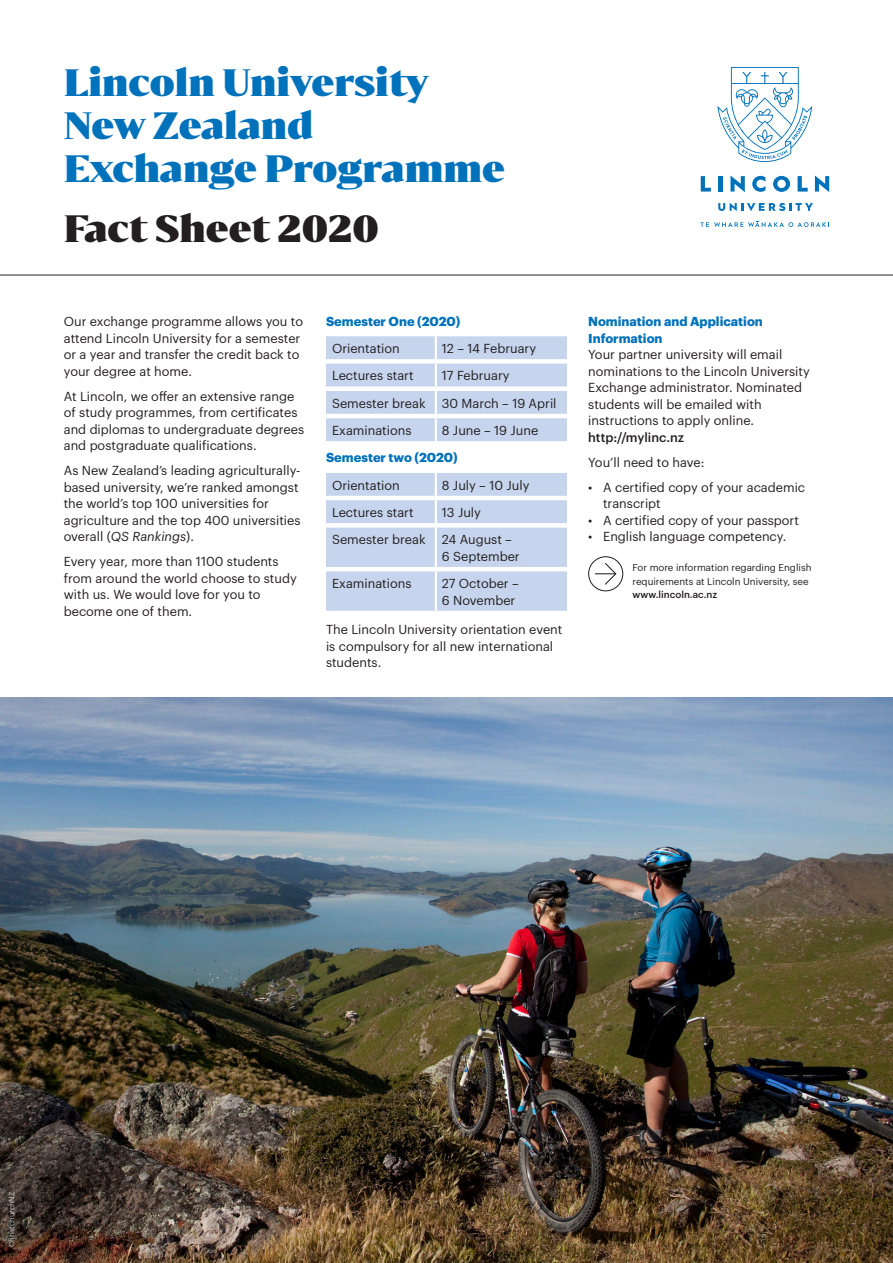
<style>
.page{position:relative;width:893px;height:1263px;background:#fff}
.page>*{position:absolute;margin:0;border:0;box-sizing:border-box;transform-origin:0 0}
.Heading_L1_28pt_34pt{font:900 36px/43.2px "Bw Darius";color:#0072bc}
.Heading_L1_28pt_34pt-2{font:900 36px "Bw Darius";color:#231f20}
.Body_Text_Half-Space{font:12.75px/16.5px "Graphik";color:#231f20}
.Body_Text_Bold_Blue{font:12.75px/16.5px "Graphik";color:#231f20}
.Body_Text_Bold_Blue-2{font:700 12.75px/16.5px "Graphik";color:#0072bc}
.Body_Text_Half-Space-2{font:500 12.75px "Graphik";color:#231f20}
.Small_Body_Text_6_5p{font:9.75px/13.5px "Graphik";color:#231f20}
.t1{font:7.5px "Graphik";color:#fff}
.s1{font-style:italic}
.s2{font-weight:500}
</style>
<div class="page">
<svg style="left:718px;top:203px;width:95px;height:8px"></svg>
<svg style="left:815px;top:175px;width:14px;height:17px"></svg>
<svg style="left:701px;top:176px;width:10px;height:16px"></svg>
<hr style="left:718px;top:176px;width:4px;height:16px;background:#0072bc">
<svg style="left:730px;top:175px;width:15px;height:17px"></svg>
<svg style="left:773px;top:176px;width:17px;height:16px"></svg>
<svg style="left:798px;top:176px;width:10px;height:16px"></svg>
<svg style="left:752px;top:176px;width:13px;height:16px"></svg>
<svg style="left:700px;top:221px;width:129px;height:6px"></svg>
<svg style="left:717px;top:67px;width:95px;height:95px"></svg>
<hr style="left:0;top:275px;width:893px;height:1px;background:#231f20">
<div style="left:326px;top:336px;width:241px;height:275px;background:#c6d5ed"></div>
<div style="left:326px;top:443px;width:241px;height:28px;background:#fff"></div>
<hr style="left:435px;top:336px;width:2px;height:23px;background:#fff">
<hr style="left:435px;top:364px;width:2px;height:22px;background:#fff">
<hr style="left:435px;top:391px;width:2px;height:23px;background:#fff">
<hr style="left:435px;top:418px;width:2px;height:23px;background:#fff">
<hr style="left:435px;top:473px;width:2px;height:23px;background:#fff">
<hr style="left:435px;top:500px;width:2px;height:23px;background:#fff">
<hr style="left:435px;top:528px;width:2px;height:39px;background:#fff">
<hr style="left:435px;top:571px;width:2px;height:40px;background:#fff">
<div style="left:326px;top:359px;width:110px;height:5px;background:#fff"></div>
<div style="left:436px;top:359px;width:131px;height:5px;background:#fff"></div>
<div style="left:326px;top:386px;width:110px;height:5px;background:#fff"></div>
<div style="left:436px;top:386px;width:131px;height:5px;background:#fff"></div>
<hr style="left:326px;top:414px;width:110px;height:4px;background:#fff">
<hr style="left:436px;top:414px;width:131px;height:4px;background:#fff">
<div style="left:326px;top:441px;width:110px;height:5px;background:#fff"></div>
<div style="left:436px;top:441px;width:131px;height:5px;background:#fff"></div>
<div style="left:326px;top:468px;width:110px;height:5px;background:#fff"></div>
<div style="left:436px;top:468px;width:131px;height:5px;background:#fff"></div>
<hr style="left:326px;top:496px;width:110px;height:4px;background:#fff">
<hr style="left:436px;top:496px;width:131px;height:4px;background:#fff">
<div style="left:326px;top:523px;width:110px;height:5px;background:#fff"></div>
<div style="left:436px;top:523px;width:131px;height:5px;background:#fff"></div>
<hr style="left:326px;top:567px;width:110px;height:4px;background:#fff">
<hr style="left:436px;top:567px;width:131px;height:4px;background:#fff">
<div style="left:588px;top:556px;width:35px;height:35px;border:1px solid #231f20;border-radius:50%"></div>
<svg style="left:595px;top:563px;width:22px;height:23px"></svg>
<img style="left:0;top:697px;width:893px;height:566px">
<p class="Heading_L1_28pt_34pt" style="left:64px;top:59px;width:442px">Lincoln University<br>New Zealand<br>Exchange Programme</p>
<p class="Heading_L1_28pt_34pt-2" style="left:64px;top:203px;width:317px">Fact Sheet 2020</p>
<p class="Body_Text_Half-Space" style="left:64px;top:312px;width:241px">Our exchange programme allows you to attend Lincoln University for a semester or a year and transfer the credit back to your degree at home.</p>
<p class="Body_Text_Half-Space" style="left:64px;top:387px;width:242px">At Lincoln, we offer an extensive range of study programmes, from certificates and diplomas to undergraduate degrees and postgraduate qualifications.</p>
<p class="Body_Text_Half-Space" style="left:64px;top:461px;width:238px">As New Zealand’s leading agriculturally&shy;based university, we’re ranked amongst the world’s top 100 universities for agriculture and the top 400 universities overall (<span class="s1">QS Rankings</span>).</p>
<p class="Body_Text_Half-Space" style="left:64px;top:552px;width:234px">Every year, more than 1100 students from around the world choose to study with us. We would love for you to become one of them.</p>
<p class="Body_Text_Bold_Blue-2" style="left:326px;top:312px;width:136px">Semester One (2020)</p>
<p class="Body_Text_Half-Space" style="left:332px;top:339px;width:69px">Orientation</p>
<p class="Body_Text_Half-Space" style="left:442px;top:339px;width:96px">12 – 14 February</p>
<p class="Body_Text_Half-Space" style="left:332px;top:366px;width:83px">Lectures start</p>
<p class="Body_Text_Half-Space" style="left:442px;top:366px;width:69px">17 February</p>
<p class="Body_Text_Half-Space" style="left:332px;top:394px;width:95px">Semester break</p>
<p class="Body_Text_Half-Space" style="left:442px;top:394px;width:116px">30 March – 19 April</p>
<p class="Body_Text_Half-Space" style="left:332px;top:421px;width:81px">Examinations</p>
<p class="Body_Text_Half-Space" style="left:442px;top:421px;width:98px">8 June – 19 June</p>
<p class="Body_Text_Bold_Blue-2" style="left:326px;top:448px;width:133px">Semester two (2020)</p>
<p class="Body_Text_Half-Space" style="left:332px;top:476px;width:69px">Orientation</p>
<p class="Body_Text_Half-Space" style="left:442px;top:476px;width:89px">8 July – 10 July</p>
<p class="Body_Text_Half-Space" style="left:332px;top:503px;width:83px">Lectures start</p>
<p class="Body_Text_Half-Space" style="left:442px;top:503px;width:41px">13 July</p>
<p class="Body_Text_Half-Space" style="left:332px;top:530px;width:95px">Semester break</p>
<p class="Body_Text_Half-Space" style="left:442px;top:530px;width:79px">24 August –<br>6 September</p>
<p class="Body_Text_Half-Space" style="left:332px;top:574px;width:81px">Examinations</p>
<p class="Body_Text_Half-Space" style="left:442px;top:574px;width:78px">27 October –<br>6 November</p>
<p class="Body_Text_Bold_Blue" style="left:326px;top:620px;width:238px">The Lincoln University orientation event is compulsory for all new international students.</p>
<p class="Body_Text_Bold_Blue-2" style="left:588px;top:312px;width:176px">Nomination and Application<br>Information</p>
<p class="Body_Text_Half-Space" style="left:588px;top:345px;width:223px">Your partner university will email nominations to the Lincoln University Exchange administrator. Nominated students will be emailed with instructions to apply online.</p>
<p class="Body_Text_Half-Space-2" style="left:588px;top:427px;width:97px">http://mylinc.nz</p>
<p class="Body_Text_Half-Space" style="left:588px;top:453px;width:118px">You’ll need to have:</p>
<p class="Body_Text_Half-Space" style="left:603px;top:478px;width:204px;text-indent:-15px">• A certified copy of your academic transcript</p>
<p class="Body_Text_Half-Space" style="left:588px;top:511px;width:212px">• A certified copy of your passport</p>
<p class="Body_Text_Half-Space" style="left:588px;top:527px;width:200px">• English language competency.</p>
<p class="Small_Body_Text_6_5p" style="left:632px;top:560px;width:181px">For more information regarding English requirements at Lincoln University, see <span class="s2">www.lincoln.ac.nz</span></p>
<p class="t1" style="left:6px;top:1247px;width:57px;rotate:-90deg">ChristchurchNZ</p>
</div>
